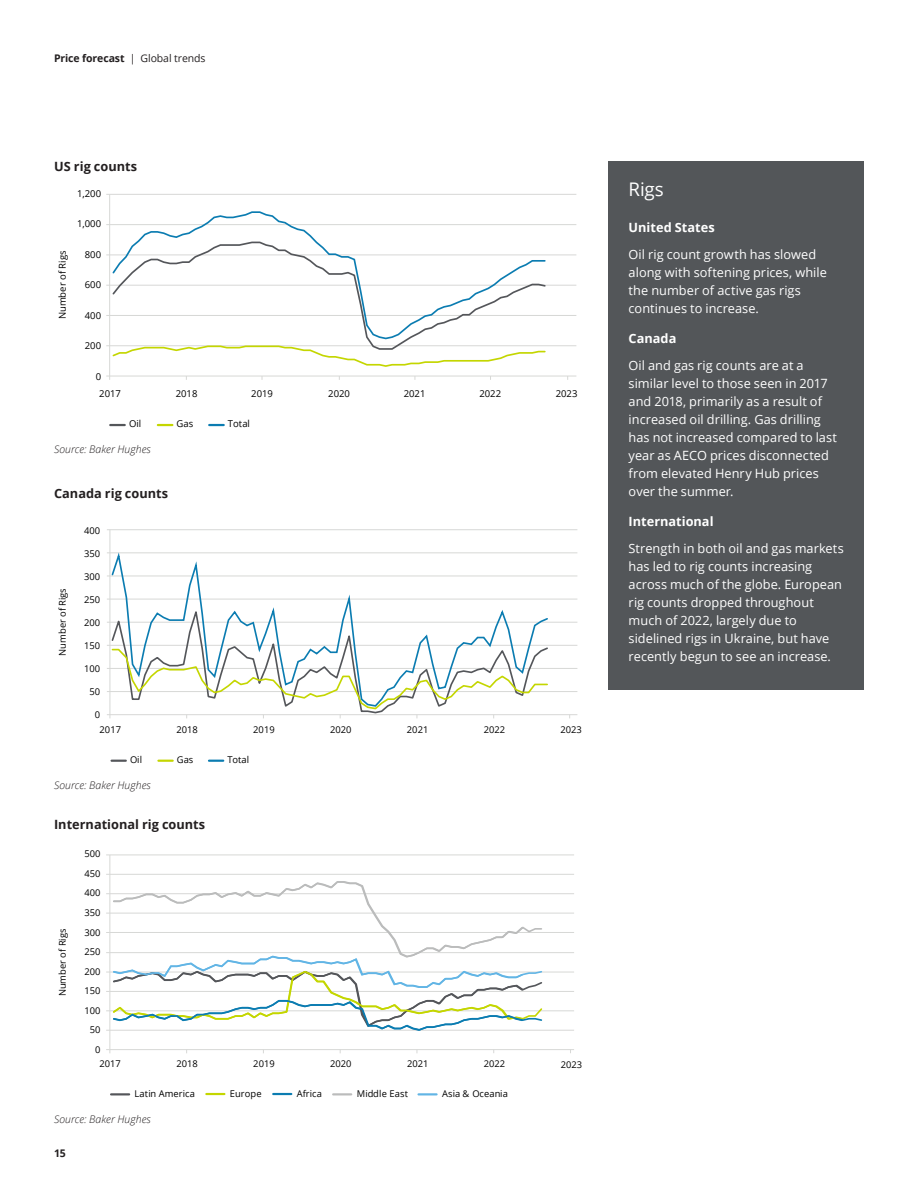
<style>
.page{position:relative;width:918px;height:1188px;background:#fff}
.page>*{position:absolute;margin:0;border:0;box-sizing:border-box;transform-origin:0 0}
.t1{font:18.75px "Open Sans";color:#fff}
.Bulletpoints__8_5_12{font:12.75px/18px "Open Sans";color:#fff}
.Chart_Table_heading{font:700 12.75px "Open Sans";color:#231f20}
.Bulletpoints__8_5_12-2{font:700 12.75px "Open Sans";color:#fff}
.Number_list_level_1{font:italic 300 10.5px "Open Sans";letter-spacing:.005em;color:#231f20}
.Brochure_title___Rig{font:700 10.5px "Open Sans";letter-spacing:-.01em;color:#231f20}
.t2{font:9.45px "Open Sans";color:#000}
.t3{font:9.3px "Open Sans";color:#000}
.s1{font-weight:400}
</style>
<div class="page">
<div style="left:608px;top:162px;width:256px;height:528px;background:#535659"></div>
<hr style="left:106px;top:315px;width:470px;height:1px;background:#d7d8d6">
<hr style="left:106px;top:255px;width:470px;height:1px;background:#d7d8d6">
<hr style="left:109px;top:194px;width:1px;height:182px;background:#d7d8d6">
<hr style="left:106px;top:376px;width:470px;height:1px;background:#d7d8d6">
<svg style="left:110px;top:424px;width:15px;height:2px"></svg>
<svg style="left:158px;top:424px;width:14px;height:2px"></svg>
<svg style="left:209px;top:424px;width:15px;height:2px"></svg>
<hr style="left:106px;top:346px;width:470px;height:1px;background:#d7d8d6">
<hr style="left:106px;top:285px;width:470px;height:1px;background:#d7d8d6">
<hr style="left:106px;top:224px;width:470px;height:1px;background:#d7d8d6">
<hr style="left:106px;top:194px;width:470px;height:1px;background:#d7d8d6">
<svg style="left:111px;top:344px;width:436px;height:23px"></svg>
<svg style="left:111px;top:211px;width:436px;height:129px"></svg>
<hr style="left:107px;top:529px;width:470px;height:1px;background:#d7d8d6">
<hr style="left:107px;top:691px;width:470px;height:1px;background:#d7d8d6">
<hr style="left:107px;top:668px;width:470px;height:1px;background:#d7d8d6">
<hr style="left:107px;top:645px;width:470px;height:1px;background:#d7d8d6">
<hr style="left:107px;top:622px;width:470px;height:1px;background:#d7d8d6">
<hr style="left:107px;top:599px;width:470px;height:1px;background:#d7d8d6">
<hr style="left:107px;top:576px;width:470px;height:1px;background:#d7d8d6">
<hr style="left:107px;top:714px;width:470px;height:1px;background:#d7d8d6">
<svg style="left:112px;top:760px;width:14px;height:2px"></svg>
<svg style="left:158px;top:760px;width:15px;height:2px"></svg>
<svg style="left:209px;top:760px;width:14px;height:2px"></svg>
<hr style="left:107px;top:553px;width:470px;height:1px;background:#d7d8d6">
<hr style="left:110px;top:530px;width:1px;height:185px;background:#d7d8d6">
<svg style="left:110px;top:549px;width:439px;height:159px"></svg>
<hr style="left:110px;top:855px;width:464px;height:1px;background:#d7d8d6">
<hr style="left:110px;top:874px;width:464px;height:1px;background:#d7d8d6">
<hr style="left:110px;top:893px;width:464px;height:1px;background:#d7d8d6">
<hr style="left:110px;top:913px;width:464px;height:1px;background:#d7d8d6">
<hr style="left:110px;top:932px;width:464px;height:1px;background:#d7d8d6">
<hr style="left:110px;top:952px;width:464px;height:1px;background:#d7d8d6">
<hr style="left:110px;top:972px;width:464px;height:1px;background:#d7d8d6">
<hr style="left:110px;top:991px;width:464px;height:1px;background:#d7d8d6">
<hr style="left:110px;top:1011px;width:464px;height:1px;background:#d7d8d6">
<hr style="left:110px;top:1030px;width:464px;height:1px;background:#d7d8d6">
<hr style="left:110px;top:855px;width:1px;height:195px;background:#d7d8d6">
<hr style="left:110px;top:1049px;width:464px;height:1px;background:#d7d8d6">
<svg style="left:111px;top:1093px;width:18px;height:2px"></svg>
<svg style="left:206px;top:1093px;width:18px;height:2px"></svg>
<svg style="left:273px;top:1093px;width:18px;height:2px"></svg>
<svg style="left:333px;top:1093px;width:18px;height:2px"></svg>
<svg style="left:419px;top:1093px;width:18px;height:2px"></svg>
<svg style="left:106px;top:874px;width:438px;height:158px"></svg>
<p class="Brochure_title___Rig" style="left:54px;top:51px;width:153px">Price forecast <span class="s1">| Global trends</span></p>
<p class="Chart_Table_heading" style="left:54px;top:158px;width:85px">US rig counts</p>
<p class="t2" style="left:77px;top:187px;width:26px">1,200</p>
<p class="t2" style="left:56px;top:319px;width:70px;rotate:-90deg">Number of Rigs</p>
<p class="t2" style="left:77px;top:217px;width:26px">1,000</p>
<p class="t2" style="left:85px;top:248px;width:18px">800</p>
<p class="t2" style="left:85px;top:278px;width:18px">600</p>
<p class="t2" style="left:85px;top:309px;width:18px">400</p>
<p class="t2" style="left:85px;top:339px;width:18px">200</p>
<p class="t2" style="left:96px;top:370px;width:7px">0</p>
<p class="t2" style="left:479px;top:387px;width:23px">2022</p>
<p class="t2" style="left:99px;top:387px;width:23px">2017</p>
<p class="t2" style="left:176px;top:387px;width:23px">2018</p>
<p class="t2" style="left:251px;top:387px;width:23px">2019</p>
<p class="t2" style="left:328px;top:387px;width:23px">2020</p>
<p class="t2" style="left:404px;top:387px;width:23px">2021</p>
<p class="t2" style="left:556px;top:387px;width:23px">2023</p>
<p class="t2" style="left:129px;top:417px;width:14px">Oil</p>
<p class="t2" style="left:177px;top:417px;width:18px">Gas</p>
<p class="t2" style="left:228px;top:417px;width:24px">Total</p>
<p class="Number_list_level_1" style="left:54px;top:442px;width:98px">Source: Baker Hughes</p>
<p class="Chart_Table_heading" style="left:54px;top:484px;width:116px">Canada rig counts</p>
<p class="t3" style="left:84px;top:524px;width:18px">400</p>
<p class="t3" style="left:84px;top:547px;width:18px">350</p>
<p class="t3" style="left:56px;top:656px;width:69px;rotate:-90deg">Number of Rigs</p>
<p class="t3" style="left:84px;top:570px;width:18px">300</p>
<p class="t3" style="left:84px;top:593px;width:18px">250</p>
<p class="t3" style="left:84px;top:616px;width:18px">200</p>
<p class="t3" style="left:84px;top:639px;width:18px">150</p>
<p class="t3" style="left:84px;top:662px;width:18px">100</p>
<p class="t3" style="left:90px;top:686px;width:12px">50</p>
<p class="t3" style="left:95px;top:709px;width:7px">0</p>
<p class="t3" style="left:100px;top:723px;width:23px">2017</p>
<p class="t3" style="left:176px;top:723px;width:23px">2018</p>
<p class="t3" style="left:253px;top:723px;width:23px">2019</p>
<p class="t3" style="left:330px;top:723px;width:23px">2020</p>
<p class="t3" style="left:407px;top:723px;width:23px">2021</p>
<p class="t3" style="left:130px;top:753px;width:14px">Oil</p>
<p class="t3" style="left:177px;top:753px;width:18px">Gas</p>
<p class="t3" style="left:227px;top:753px;width:23px">Total</p>
<p class="Number_list_level_1" style="left:54px;top:778px;width:98px">Source: Baker Hughes</p>
<p class="Chart_Table_heading" style="left:54px;top:816px;width:153px">International rig counts</p>
<p class="t3" style="left:84px;top:848px;width:18px">500</p>
<p class="t3" style="left:84px;top:867px;width:18px">450</p>
<p class="t3" style="left:84px;top:887px;width:18px">400</p>
<p class="t3" style="left:56px;top:996px;width:69px;rotate:-90deg">Number of Rigs</p>
<p class="t3" style="left:84px;top:906px;width:18px">350</p>
<p class="t3" style="left:84px;top:926px;width:18px">300</p>
<p class="t3" style="left:84px;top:945px;width:18px">250</p>
<p class="t3" style="left:84px;top:965px;width:18px">200</p>
<p class="t3" style="left:84px;top:984px;width:18px">150</p>
<p class="t3" style="left:84px;top:1004px;width:18px">100</p>
<p class="t3" style="left:90px;top:1023px;width:12px">50</p>
<p class="t3" style="left:95px;top:1043px;width:7px">0</p>
<p class="t3" style="left:100px;top:1057px;width:23px">2017</p>
<p class="t3" style="left:176px;top:1057px;width:23px">2018</p>
<p class="t3" style="left:253px;top:1057px;width:23px">2019</p>
<p class="t3" style="left:330px;top:1057px;width:23px">2020</p>
<p class="t3" style="left:407px;top:1057px;width:23px">2021</p>
<p class="t3" style="left:484px;top:724px;width:23px">2022</p>
<p class="t3" style="left:561px;top:724px;width:23px">2023</p>
<p class="t3" style="left:484px;top:1057px;width:23px">2022</p>
<p class="t3" style="left:561px;top:1058px;width:23px">2023</p>
<p class="t3" style="left:135px;top:1087px;width:62px">Latin America</p>
<p class="t3" style="left:230px;top:1087px;width:33px">Europe</p>
<p class="t3" style="left:297px;top:1087px;width:27px">Africa</p>
<p class="t3" style="left:357px;top:1087px;width:53px">Middle East</p>
<p class="t3" style="left:442px;top:1087px;width:67px">Asia &amp; Oceania</p>
<p class="Number_list_level_1" style="left:54px;top:1112px;width:98px">Source: Baker Hughes</p>
<p class="Brochure_title___Rig" style="left:54px;top:1146px;width:13px">15</p>
<p class="t1" style="left:629px;top:177px;width:37px">Rigs</p>
<p class="Bulletpoints__8_5_12-2" style="left:629px;top:219px;width:88px">United States</p>
<p class="Bulletpoints__8_5_12" style="left:629px;top:245px;width:200px">Oil rig count growth has slowed along with softening prices, while the number of active gas rigs continues to increase.</p>
<p class="Bulletpoints__8_5_12-2" style="left:629px;top:330px;width:49px">Canada</p>
<p class="Bulletpoints__8_5_12" style="left:629px;top:356px;width:210px">Oil and gas rig counts are at a similar level to those seen in 2017 and 2018, primarily as a result of increased oil drilling. Gas drilling has not increased compared to last year as AECO prices disconnected from elevated Henry Hub prices over the summer.</p>
<p class="Bulletpoints__8_5_12-2" style="left:629px;top:513px;width:86px">International</p>
<p class="Bulletpoints__8_5_12" style="left:629px;top:539px;width:217px">Strength in both oil and gas markets has led to rig counts increasing across much of the globe. European rig counts dropped throughout much of 2022, largely due to sidelined rigs in Ukraine, but have recently begun to see an increase.</p>
</div>
